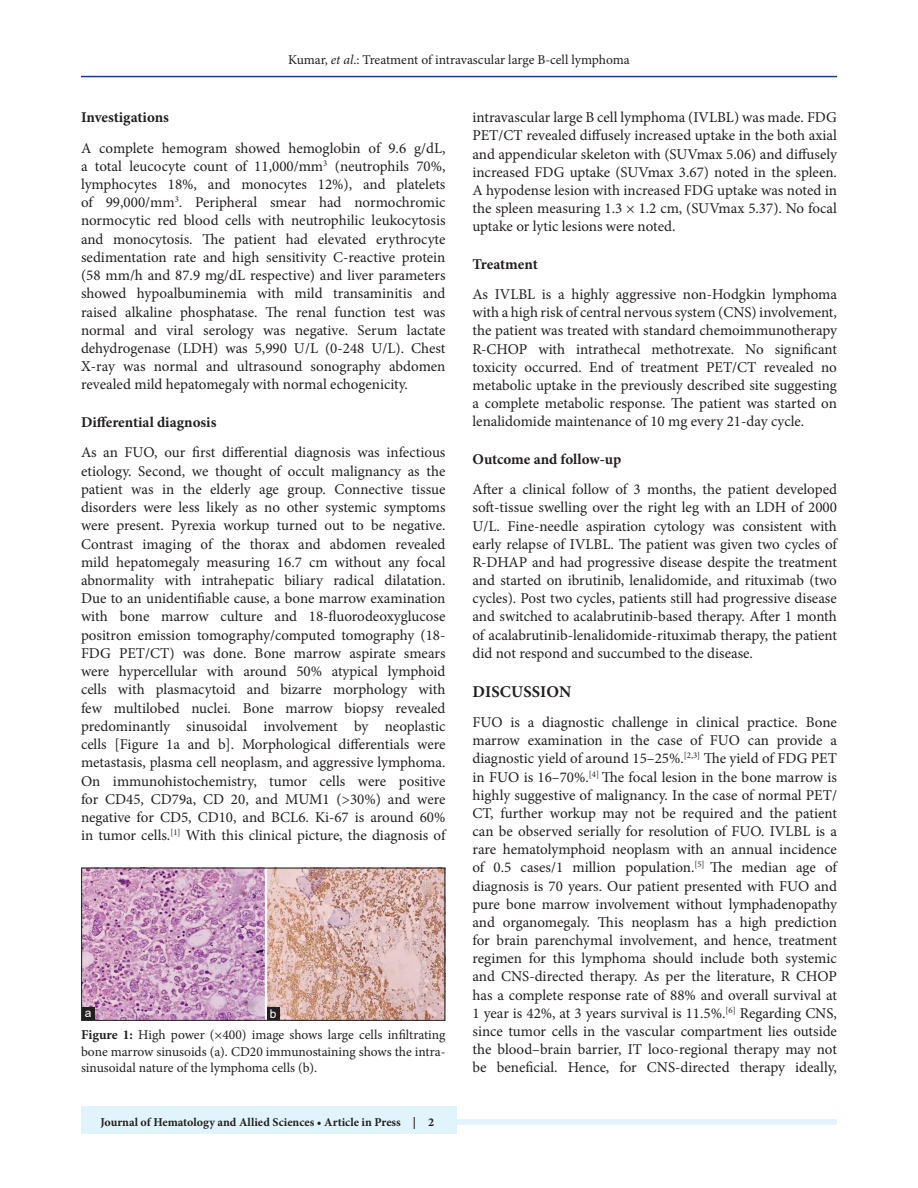
<style>
.page{position:relative;width:918px;height:1188px;background:#fff}
.page>*{position:absolute;margin:0;border:0;box-sizing:border-box;transform-origin:0 0}
.t1{font:700 16.5px "Minion Pro";letter-spacing:.01em;color:#231f20}
.TX{font:15px/18.1px "Minion Pro";color:#231f20;text-align:justify}
.t2{font:700 15px "Minion Pro";letter-spacing:-.005em;color:#231f20}
.FGC{font:13.5px/16.5px "Minion Pro";letter-spacing:-.005em;color:#231f20;text-align:justify}
.JF{font:700 12px "Minion Pro";color:#231f20}
.LABEL{font:12px "Arial";color:#fff}
.s1{font-style:italic}
.s2{font-weight:700}
</style>
<div class="page">
<hr style="left:81px;top:76px;width:756px;height:1px;background:#164077">
<div style="left:81px;top:1119px;width:756px;height:6px;background:#e1f4fc"></div>
<div style="left:81px;top:1106px;width:375px;height:28px;background:#e1f4fc"></div>
<img style="left:83px;top:870px;width:360px;height:149px">
<div style="left:81px;top:868px;width:364px;height:153px;border:1px solid #231f20"></div>
<div style="left:267px;top:1007px;width:13px;height:13px;background:#231f20"></div>
<div style="left:82px;top:1007px;width:12px;height:13px;background:#231f20"></div>
<p class="FGC" style="left:288px;top:51px;width:343px">Kumar, <span class="s1">et al</span>.: Treatment of intravascular large B-cell lymphoma</p>
<h2 class="t2" style="left:81px;top:107px;width:89px">Investigations</h2>
<p class="TX" style="left:81px;top:139px;width:366px">A complete hemogram showed hemoglobin of 9.6 g/dL, a total leucocyte count of 11,000/mm<sup>3</sup> (neutrophils 70%, lymphocytes 18%, and monocytes 12%), and platelets of 99,000/mm<sup>3</sup>. Peripheral smear had normochromic normocytic red blood cells with neutrophilic leukocytosis and monocytosis. The patient had elevated erythrocyte sedimentation rate and high sensitivity C-reactive protein (58 mm/h and 87.9 mg/dL respective) and liver parameters showed hypoalbuminemia with mild transaminitis and raised alkaline phosphatase. The renal function test was normal and viral serology was negative. Serum lactate dehydrogenase (LDH) was 5,990 U/L (0-248 U/L). Chest X-ray was normal and ultrasound sonography abdomen revealed mild hepatomegaly with normal echogenicity.</p>
<h2 class="t2" style="left:81px;top:412px;width:137px">Differential diagnosis</h2>
<p class="TX" style="left:81px;top:444px;width:366px">As an FUO, our first differential diagnosis was infectious etiology. Second, we thought of occult malignancy as the patient was in the elderly age group. Connective tissue disorders were less likely as no other systemic symptoms were present. Pyrexia workup turned out to be negative.<br>Contrast imaging of the thorax and abdomen revealed mild hepatomegaly measuring 16.7 cm without any focal abnormality with intrahepatic biliary radical dilatation.<br>Due to an unidentifiable cause, a bone marrow examination with bone marrow culture and 18-fluorodeoxyglucose positron emission tomography/computed tomography (18- FDG PET/CT) was done. Bone marrow aspirate smears were hypercellular with around 50% atypical lymphoid cells with plasmacytoid and bizarre morphology with few multilobed nuclei. Bone marrow biopsy revealed predominantly sinusoidal involvement by neoplastic cells [Figure 1a and b]. Morphological differentials were metastasis, plasma cell neoplasm, and aggressive lymphoma.<br>On immunohistochemistry, tumor cells were positive for CD45, CD79a, CD 20, and MUM1 (&gt;30%) and were negative for CD5, CD10, and BCL6. Ki-67 is around 60% in tumor cells.<sup>[1]</sup> With this clinical picture, the diagnosis of</p>
<p class="LABEL" style="left:85px;top:1005px;width:8px">a</p>
<p class="LABEL" style="left:270px;top:1006px;width:8px">b</p>
<p class="FGC" style="left:81px;top:1027px;width:366px"><span class="s2">Figure 1:</span> High power (×400) image shows large cells infiltrating bone marrow sinusoids (a). CD20 immunostaining shows the intra&shy;sinusoidal nature of the lymphoma cells (b).</p>
<p class="JF" style="left:100px;top:1113px;width:335px">Journal of Hematology and Allied Sciences • Article in Press | 2</p>
<p class="TX" style="left:472px;top:108px;width:366px">intravascular large B cell lymphoma (IVLBL) was made. FDG PET/CT revealed diffusely increased uptake in the both axial and appendicular skeleton with (SUVmax 5.06) and diffusely increased FDG uptake (SUVmax 3.67) noted in the spleen.<br>A hypodense lesion with increased FDG uptake was noted in the spleen measuring 1.3 × 1.2 cm, (SUVmax 5.37). No focal uptake or lytic lesions were noted.</p>
<h2 class="t2" style="left:472px;top:254px;width:67px">Treatment</h2>
<p class="TX" style="left:472px;top:285px;width:366px">As IVLBL is a highly aggressive non-Hodgkin lymphoma with a high risk of central nervous system (CNS) involvement, the patient was treated with standard chemoimmunotherapy R-CHOP with intrathecal methotrexate. No significant toxicity occurred. End of treatment PET/CT revealed no metabolic uptake in the previously described site suggesting a complete metabolic response. The patient was started on lenalidomide maintenance of 10 mg every 21-day cycle.</p>
<h2 class="t2" style="left:472px;top:449px;width:150px">Outcome and follow-up</h2>
<p class="TX" style="left:472px;top:480px;width:366px">After a clinical follow of 3 months, the patient developed soft-tissue swelling over the right leg with an LDH of 2000<br>U/L. Fine-needle aspiration cytology was consistent with early relapse of IVLBL. The patient was given two cycles of R-DHAP and had progressive disease despite the treatment and started on ibrutinib, lenalidomide, and rituximab (two cycles). Post two cycles, patients still had progressive disease and switched to acalabrutinib-based therapy. After 1 month of acalabrutinib-lenalidomide-rituximab therapy, the patient did not respond and succumbed to the disease.</p>
<h1 class="t1" style="left:473px;top:680px;width:100px">DISCUSSION</h1>
<p class="TX" style="left:472px;top:713px;width:366px">FUO is a diagnostic challenge in clinical practice. Bone marrow examination in the case of FUO can provide a diagnostic yield of around 15–25%.<sup>[2,3]</sup> The yield of FDG PET in FUO is 16–70%.<sup>[4]</sup> The focal lesion in the bone marrow is highly suggestive of malignancy. In the case of normal PET/ CT, further workup may not be required and the patient can be observed serially for resolution of FUO. IVLBL is a rare hematolymphoid neoplasm with an annual incidence of 0.5 cases/1 million population.<sup>[5]</sup> The median age of diagnosis is 70 years. Our patient presented with FUO and pure bone marrow involvement without lymphadenopathy and organomegaly. This neoplasm has a high prediction for brain parenchymal involvement, and hence, treatment regimen for this lymphoma should include both systemic and CNS-directed therapy. As per the literature, R CHOP has a complete response rate of 88% and overall survival at 1 year is 42%, at 3 years survival is 11.5%.<sup>[6]</sup> Regarding CNS, since tumor cells in the vascular compartment lies outside the blood–brain barrier, IT loco-regional therapy may not be beneficial. Hence, for CNS-directed therapy ideally,</p>
</div>
